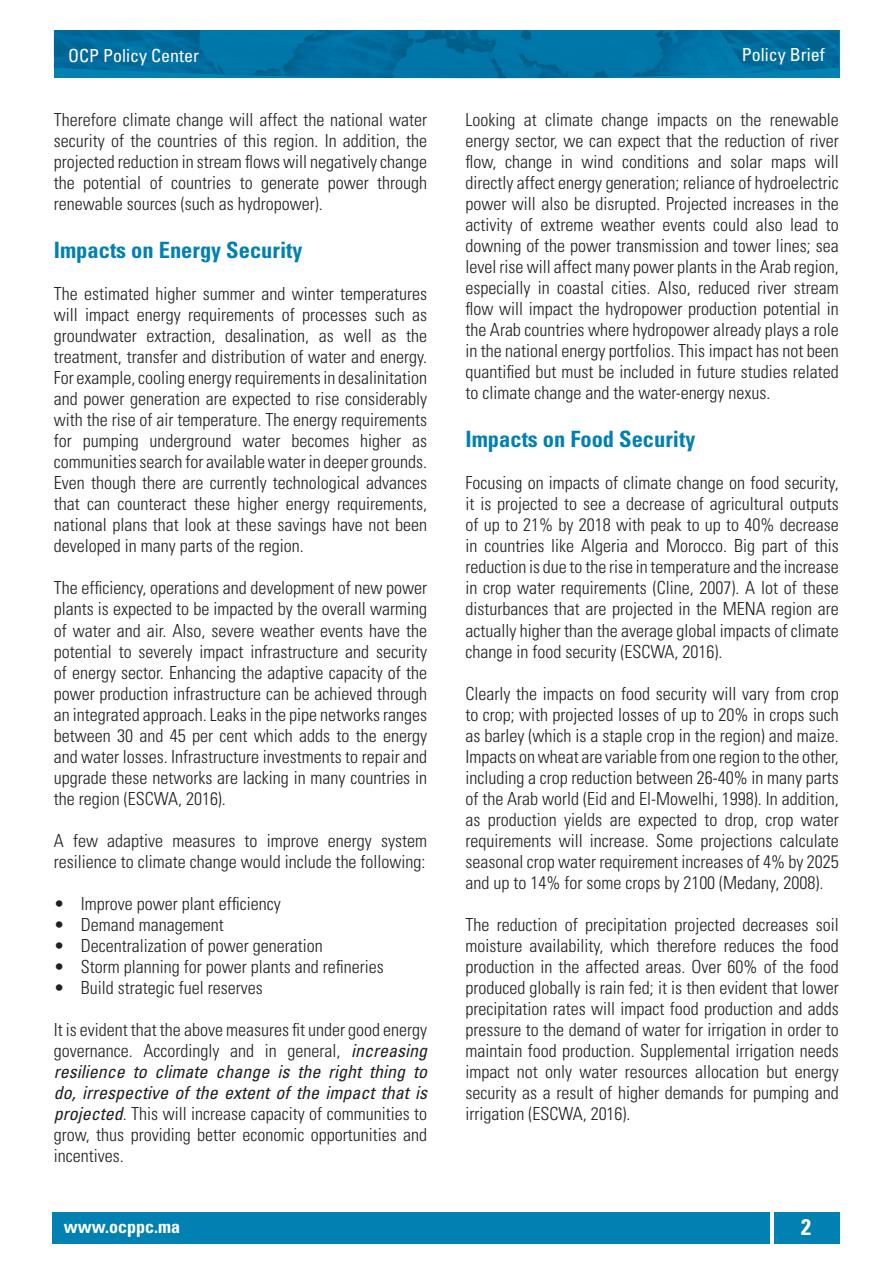
<style>
.page{position:relative;width:893px;height:1263px;background:#fff}
.page>*{position:absolute;margin:0;border:0;box-sizing:border-box;transform-origin:0 0}
.P__Titre{font:700 condensed 22.5px "Univers LT Std";color:#0081b2}
.t1{font:700 condensed 22.5px "Univers LT Std";color:#fff}
.Texte{font:300 condensed 18px/21px "Univers LT Std";color:#231f20;text-align:justify}
.t2{font:condensed 18px "Univers LT Std";color:#fff}
.t3{font:700 condensed 18px "Univers LT Std";color:#fff}
.s1{font-weight:400;font-style:italic}
</style>
<div class="page">
<div style="left:52px;top:1212px;width:718px;height:31px;background:#0081b2"></div>
<div style="left:774px;top:1212px;width:65px;height:31px;background:#0081b2"></div>
<img style="left:54px;top:30px;width:785px;height:49px">
<p class="t2" style="left:68px;top:44px;width:133px">OCP Policy Center</p>
<p class="t2" style="left:742px;top:43px;width:84px">Policy Brief</p>
<p class="Texte" style="left:54px;top:110px;width:375px">Therefore climate change will affect the national water security of the countries of this region. In addition, the projected reduction in stream flows will negatively change the potential of countries to generate power through renewable sources (such as hydropower).</p>
<p class="P__Titre" style="left:54px;top:237px;width:250px">Impacts on Energy Security</p>
<p class="Texte" style="left:54px;top:284px;width:375px">The estimated higher summer and winter temperatures will impact energy requirements of processes such as groundwater extraction, desalination, as well as the treatment, transfer and distribution of water and energy.<br>For example, cooling energy requirements in desalinitation and power generation are expected to rise considerably with the rise of air temperature. The energy requirements for pumping underground water becomes higher as communities search for available water in deeper grounds.<br>Even though there are currently technological advances that can counteract these higher energy requirements, national plans that look at these savings have not been developed in many parts of the region.</p>
<p class="Texte" style="left:54px;top:578px;width:375px">The efficiency, operations and development of new power plants is expected to be impacted by the overall warming of water and air. Also, severe weather events have the potential to severely impact infrastructure and security of energy sector. Enhancing the adaptive capacity of the power production infrastructure can be achieved through an integrated approach. Leaks in the pipe networks ranges between 30 and 45 per cent which adds to the energy and water losses. Infrastructure investments to repair and upgrade these networks are lacking in many countries in the region (ESCWA, 2016).</p>
<p class="Texte" style="left:54px;top:830px;width:375px">A few adaptive measures to improve energy system resilience to climate change would include the following:</p>
<p class="Texte" style="left:54px;top:893px;width:228px">• Improve power plant efficiency</p>
<p class="Texte" style="left:54px;top:914px;width:171px">• Demand management</p>
<p class="Texte" style="left:54px;top:935px;width:270px">• Decentralization of power generation</p>
<p class="Texte" style="left:54px;top:956px;width:331px">• Storm planning for power plants and refineries</p>
<p class="Texte" style="left:54px;top:977px;width:210px">• Build strategic fuel reserves</p>
<p class="Texte" style="left:54px;top:1019px;width:375px">It is evident that the above measures fit under good energy governance. Accordingly and in general, <span class="s1">increasing resilience to climate change is the right thing to do, irrespective of the extent of the impact that is projected</span>. This will increase capacity of communities to grow, thus providing better economic opportunities and incentives.</p>
<p class="Texte" style="left:465px;top:110px;width:375px">Looking at climate change impacts on the renewable energy sector, we can expect that the reduction of river flow, change in wind conditions and solar maps will directly affect energy generation; reliance of hydroelectric power will also be disrupted. Projected increases in the activity of extreme weather events could also lead to downing of the power transmission and tower lines; sea level rise will affect many power plants in the Arab region, especially in coastal cities. Also, reduced river stream flow will impact the hydropower production potential in the Arab countries where hydropower already plays a role in the national energy portfolios. This impact has not been quantified but must be included in future studies related to climate change and the water-energy nexus.</p>
<p class="P__Titre" style="left:465px;top:426px;width:231px">Impacts on Food Security</p>
<p class="Texte" style="left:465px;top:473px;width:375px">Focusing on impacts of climate change on food security, it is projected to see a decrease of agricultural outputs of up to 21% by 2018 with peak to up to 40% decrease in countries like Algeria and Morocco. Big part of this reduction is due to the rise in temperature and the increase in crop water requirements (Cline, 2007). A lot of these disturbances that are projected in the MENA region are actually higher than the average global impacts of climate change in food security (ESCWA, 2016).</p>
<p class="Texte" style="left:465px;top:683px;width:375px">Clearly the impacts on food security will vary from crop to crop; with projected losses of up to 20% in crops such as barley (which is a staple crop in the region) and maize.<br>Impacts on wheat are variable from one region to the other, including a crop reduction between 26-40% in many parts of the Arab world (Eid and El-Mowelhi, 1998). In addition, as production yields are expected to drop, crop water requirements will increase. Some projections calculate seasonal crop water requirement increases of 4% by 2025 and up to 14% for some crops by 2100 (Medany, 2008).</p>
<p class="Texte" style="left:465px;top:914px;width:375px">The reduction of precipitation projected decreases soil moisture availability, which therefore reduces the food production in the affected areas. Over 60% of the food produced globally is rain fed; it is then evident that lower precipitation rates will impact food production and adds pressure to the demand of water for irrigation in order to maintain food production. Supplemental irrigation needs impact not only water resources allocation but energy security as a result of higher demands for pumping and irrigation (ESCWA, 2016).</p>
<p class="t3" style="left:64px;top:1216px;width:118px">www.ocppc.ma</p>
<p class="t1" style="left:801px;top:1214px;width:11px">2</p>
</div>
